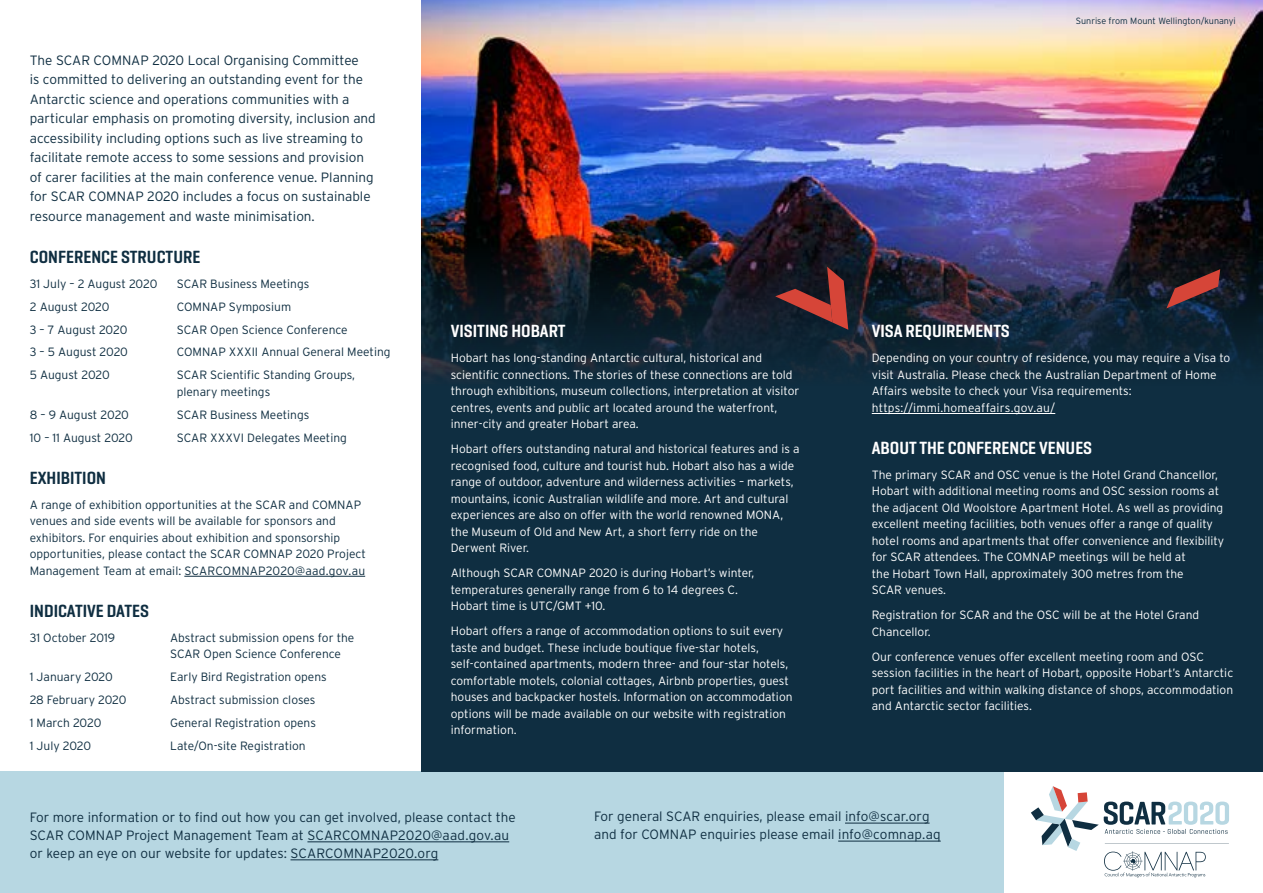
<style>
.page{position:relative;width:1263px;height:893px;background:#fff}
.page>*{position:absolute;margin:0;border:0;box-sizing:border-box;transform-origin:0 0}
.t1{font:600 18px "Geogrotesque Cond";color:#fff}
.t2{font:600 18px "Geogrotesque Cond";color:#0f2e41}
.t3{font:300 13.5px/19.5px "Interstate";color:#0f2e41}
.t4{font:300 12px/16.5px "Interstate";color:#fff}
.t5{font:300 12px/16.5px "Interstate";color:#0f2e41}
.t6{font:300 12px "Interstate";letter-spacing:-.02em;color:#0f2e41}
.t7{font:300 9px "Interstate";color:#0f2e41}
</style>
<div class="page">
<div style="left:0;top:772px;width:1003px;height:121px;background:#b7d7e2"></div>
<img style="left:421px;top:0;width:842px;height:242px">
<svg style="left:421px;top:242px;width:842px;height:530px;background:#112b3d"></svg>
<hr style="left:184px;top:576px;width:181px;height:1px;background:#0f2e41">
<hr style="left:872px;top:413px;width:183px;height:1px;background:#fff">
<svg style="left:1166px;top:269px;width:54px;height:39px;background:#5c2c2e"></svg>
<svg style="left:775px;top:267px;width:73px;height:63px;background:#54282c"></svg>
<hr style="left:307px;top:842px;width:202px;height:1px;background:#0f2e41">
<hr style="left:290px;top:860px;width:148px;height:1px;background:#0f2e41">
<hr style="left:845px;top:823px;width:84px;height:1px;background:#0f2e41">
<hr style="left:838px;top:841px;width:103px;height:1px;background:#0f2e41">
<svg style="left:1031px;top:786px;width:198px;height:91px"></svg>
<p class="t3" style="left:30px;top:50px;width:348px">The SCAR COMNAP 2020 Local Organising Committee<br>is committed to delivering an outstanding event for the Antarctic science and operations communities with a particular emphasis on promoting diversity, inclusion and accessibility including options such as live streaming to facilitate remote access to some sessions and provision of carer facilities at the main conference venue. Planning for SCAR COMNAP 2020 includes a focus on sustainable resource management and waste minimisation.</p>
<h1 class="t2" style="left:30px;top:245px;width:172px">CONFERENCE STRUCTURE</h1>
<p class="t5" style="left:30px;top:275px;width:129px">31 July – 2 August 2020</p>
<p class="t5" style="left:177px;top:275px;width:134px">SCAR Business Meetings</p>
<p class="t5" style="left:30px;top:298px;width:81px">2 August 2020</p>
<p class="t5" style="left:177px;top:298px;width:116px">COMNAP Symposium</p>
<p class="t5" style="left:30px;top:321px;width:99px">3 – 7 August 2020</p>
<p class="t5" style="left:177px;top:321px;width:172px">SCAR Open Science Conference</p>
<p class="t5" style="left:30px;top:344px;width:100px">3 – 5 August 2020</p>
<p class="t5" style="left:177px;top:344px;width:215px">COMNAP XXXII Annual General Meeting</p>
<p class="t5" style="left:30px;top:367px;width:82px">5 August 2020</p>
<p class="t5" style="left:177px;top:367px;width:180px">SCAR Scientific Standing Groups, plenary meetings</p>
<p class="t5" style="left:30px;top:406px;width:101px">8 – 9 August 2020</p>
<p class="t5" style="left:177px;top:406px;width:134px">SCAR Business Meetings</p>
<p class="t5" style="left:30px;top:429px;width:105px">10 – 11 August 2020</p>
<p class="t5" style="left:177px;top:429px;width:172px">SCAR XXXVI Delegates Meeting</p>
<h1 class="t2" style="left:30px;top:466px;width:78px">EXHIBITION</h1>
<p class="t5" style="left:30px;top:496px;width:338px">A range of exhibition opportunities at the SCAR and COMNAP venues and side events will be available for sponsors and exhibitors. For enquiries about exhibition and sponsorship opportunities, please contact the SCAR COMNAP 2020 Project Management Team at email: SCARCOMNAP2020@aad.gov.au</p>
<h1 class="t2" style="left:30px;top:599px;width:121px">INDICATIVE DATES</h1>
<p class="t5" style="left:30px;top:629px;width:87px">31 October 2019</p>
<p class="t5" style="left:170px;top:629px;width:186px">Abstract submission opens for the<br>SCAR Open Science Conference</p>
<p class="t5" style="left:30px;top:668px;width:85px">1 January 2020</p>
<p class="t5" style="left:170px;top:668px;width:158px">Early Bird Registration opens</p>
<p class="t5" style="left:30px;top:691px;width:98px">28 February 2020</p>
<p class="t5" style="left:170px;top:691px;width:147px">Abstract submission closes</p>
<p class="t6" style="left:30px;top:716px;width:73px">1 March 2020</p>
<p class="t5" style="left:170px;top:714px;width:147px">General Registration opens</p>
<p class="t5" style="left:30px;top:737px;width:63px">1 July 2020</p>
<p class="t5" style="left:170px;top:737px;width:137px">Late/On-site Registration</p>
<h1 class="t1" style="left:451px;top:320px;width:116px">VISITING HOBART</h1>
<p class="t4" style="left:451px;top:350px;width:350px">Hobart has long-standing Antarctic cultural, historical and scientific connections. The stories of these connections are told through exhibitions, museum collections, interpretation at visitor centres, events and public art located around the waterfront, inner-city and greater Hobart area.</p>
<p class="t4" style="left:451px;top:441px;width:350px">Hobart offers outstanding natural and historical features and is a recognised food, culture and tourist hub. Hobart also has a wide range of outdoor, adventure and wilderness activities – markets, mountains, iconic Australian wildlife and more. Art and cultural experiences are also on offer with the world renowned MONA, the Museum of Old and New Art, a short ferry ride on the Derwent River.</p>
<p class="t4" style="left:451px;top:565px;width:305px">Although SCAR COMNAP 2020 is during Hobart’s winter, temperatures generally range from 6 to 14 degrees C.<br>Hobart time is UTC/GMT +10.</p>
<p class="t4" style="left:451px;top:623px;width:343px">Hobart offers a range of accommodation options to suit every taste and budget. These include boutique five-star hotels, self-contained apartments, modern three- and four-star hotels, comfortable motels, colonial cottages, Airbnb properties, guest houses and backpacker hostels. Information on accommodation options will be made available on our website with registration information.</p>
<p class="t7" style="left:1076px;top:16px;width:161px">Sunrise from Mount Wellington/kunanyi</p>
<h1 class="t1" style="left:872px;top:320px;width:140px">VISA REQUIREMENTS</h1>
<p class="t4" style="left:872px;top:350px;width:360px">Depending on your country of residence, you may require a Visa to visit Australia. Please check the Australian Department of Home Affairs website to check your Visa requirements: https://immi.homeaffairs.gov.au/</p>
<h1 class="t1" style="left:872px;top:437px;width:222px">ABOUT THE CONFERENCE VENUES</h1>
<p class="t4" style="left:872px;top:466px;width:354px">The primary SCAR and OSC venue is the Hotel Grand Chancellor, Hobart with additional meeting rooms and OSC session rooms at the adjacent Old Woolstore Apartment Hotel. As well as providing excellent meeting facilities, both venues offer a range of quality hotel rooms and apartments that offer convenience and flexibility for SCAR attendees. The COMNAP meetings will be held at<br>the Hobart Town Hall, approximately 300 metres from the<br>SCAR venues.</p>
<p class="t4" style="left:872px;top:607px;width:329px">Registration for SCAR and the OSC will be at the Hotel Grand<br>Chancellor.</p>
<p class="t4" style="left:872px;top:648px;width:363px">Our conference venues offer excellent meeting room and OSC session facilities in the heart of Hobart, opposite Hobart’s Antarctic port facilities and within walking distance of shops, accommodation and Antarctic sector facilities.</p>
<p class="t3" style="left:30px;top:808px;width:488px;line-height:18px">For more information or to find out how you can get involved, please contact the<br>SCAR COMNAP Project Management Team at SCARCOMNAP2020@aad.gov.au or keep an eye on our website for updates: SCARCOMNAP2020.org</p>
<p class="t3" style="left:594px;top:807px;width:348px;line-height:18px">For general SCAR enquiries, please email info@scar.org and for COMNAP enquiries please email info@comnap.aq</p>
</div>
